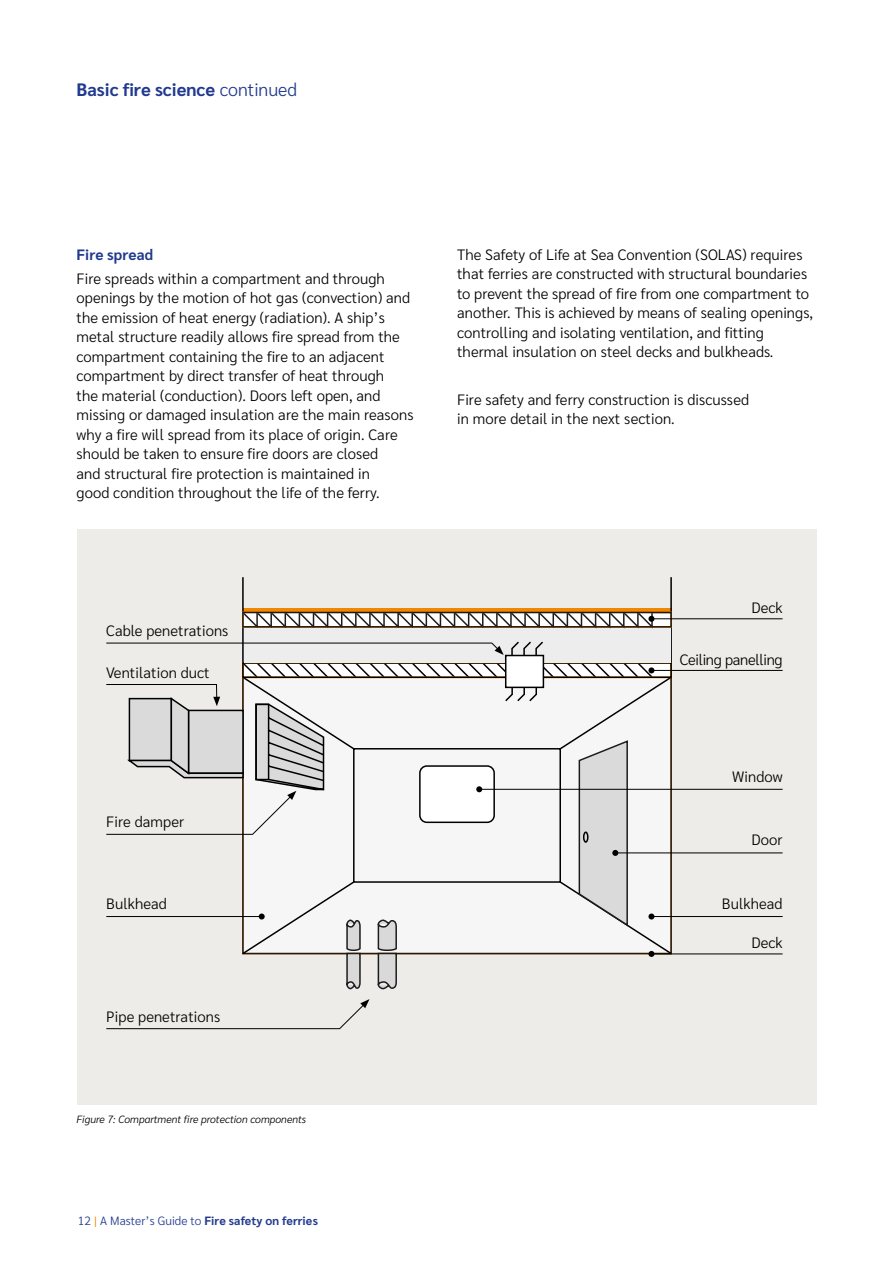
<style>
.page{position:relative;width:893px;height:1263px;background:#fff}
.page>*{position:absolute;margin:0;border:0;box-sizing:border-box;transform-origin:0 0}
.Legal{font:700 18px "Sarabun";color:#213a8f}
.Body_Copy_balanced{font:300 15px/19.5px "Sarabun";letter-spacing:.005em;color:#000}
.Body_copy{font:300 15px "Sarabun";letter-spacing:.005em;color:#000}
.Body_copy-2{font:300 15px "Sarabun";letter-spacing:-.02em;color:#000}
.Small_Headline{font:700 15px "Sarabun";letter-spacing:.005em;color:#213a8f}
.t1{font:700 12px "Sarabun";letter-spacing:.005em;color:#213a8f}
.t2{font:italic 300 10.5px "Sarabun";color:#000}
.s1{font-weight:300}
.s2{font-weight:300;color:#f18700}
</style>
<div class="page">
<div style="left:77px;top:529px;width:739px;height:575px;background:#eeece8"></div>
<svg style="left:242px;top:577px;width:431px;height:379px"></svg>
<div style="left:244px;top:628px;width:426px;height:34px;background:#ededed"></div>
<div style="left:242px;top:612px;width:430px;height:15px;border:2px solid #1c1c1c"></div>
<hr style="left:651px;top:916px;width:132px;height:1px;background:#000">
<hr style="left:651px;top:670px;width:132px;height:1px;background:#000">
<hr style="left:651px;top:618px;width:132px;height:1px;background:#000">
<svg style="left:242px;top:610px;width:412px;height:20px;background:#b5a999"></svg>
<hr style="left:615px;top:852px;width:168px;height:1px;background:#000">
<hr style="left:479px;top:789px;width:304px;height:1px;background:#000">
<hr style="left:651px;top:953px;width:132px;height:1px;background:#000">
<svg style="left:106px;top:640px;width:548px;height:390px"></svg>
<p class="Legal" style="left:77px;top:79px;width:222px">Basic fire science <span class="s1">continued</span></p>
<p class="Small_Headline" style="left:77px;top:246px;width:78px">Fire spread</p>
<p class="Body_Copy_balanced" style="left:77px;top:269px;width:338px">Fire spreads within a compartment and through openings by the motion of hot gas (convection) and the emission of heat energy (radiation). A ship’s metal structure readily allows fire spread from the compartment containing the fire to an adjacent compartment by direct transfer of heat through<br>the material (conduction). Doors left open, and missing or damaged insulation are the main reasons why a fire will spread from its place of origin. Care should be taken to ensure fire doors are closed<br>and structural fire protection is maintained in<br>good condition throughout the life of the ferry.</p>
<p class="Body_copy" style="left:106px;top:622px;width:124px">Cable penetrations</p>
<p class="Body_copy" style="left:106px;top:664px;width:105px">Ventilation duct</p>
<p class="Body_copy" style="left:106px;top:813px;width:79px">Fire damper</p>
<p class="Body_copy" style="left:106px;top:895px;width:62px">Bulkhead</p>
<p class="Body_copy" style="left:106px;top:1008px;width:115px">Pipe penetrations</p>
<p class="t2" style="left:77px;top:1113px;width:231px">Figure 7: Compartment fire protection components</p>
<p class="t1" style="left:78px;top:1213px;width:242px"><span class="s1">12</span> <span class="s2">|</span> <span class="s1">A Master’s Guide to</span> Fire safety on ferries</p>
<p class="Body_Copy_balanced" style="left:457px;top:245px;width:357px">The Safety of Life at Sea Convention (SOLAS) requires that ferries are constructed with structural boundaries to prevent the spread of fire from one compartment to another. This is achieved by means of sealing openings, controlling and isolating ventilation, and fitting thermal insulation on steel decks and bulkheads.</p>
<p class="Body_Copy_balanced" style="left:457px;top:390px;width:294px">Fire safety and ferry construction is discussed in more detail in the next section.</p>
<p class="Body_copy" style="left:751px;top:599px;width:33px">Deck</p>
<p class="Body_copy-2" style="left:680px;top:651px;width:104px">Ceiling panelling</p>
<p class="Body_copy" style="left:732px;top:768px;width:52px">Window</p>
<p class="Body_copy" style="left:752px;top:831px;width:33px">Door</p>
<p class="Body_copy" style="left:722px;top:895px;width:62px">Bulkhead</p>
<p class="Body_copy" style="left:751px;top:934px;width:33px">Deck</p>
</div>
